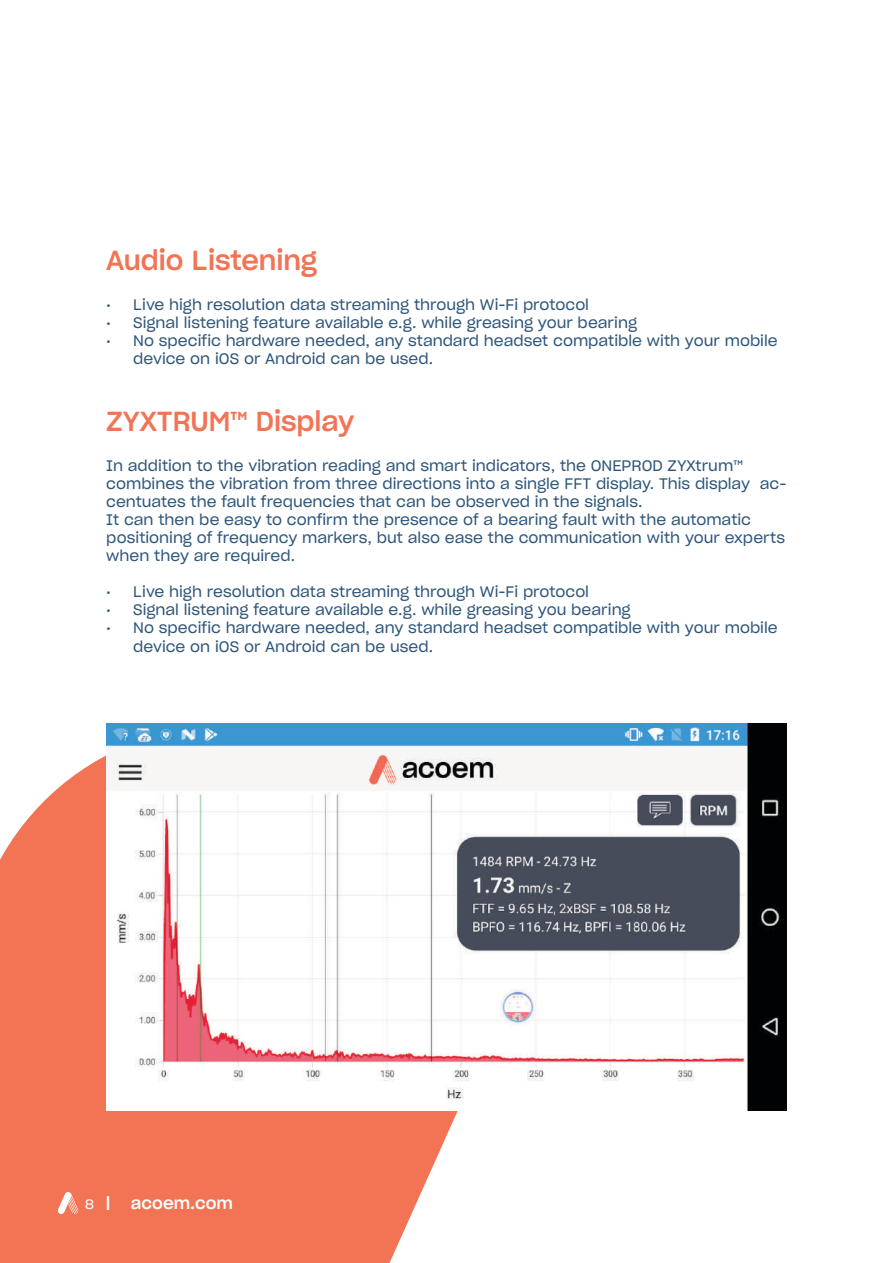
<style>
.page{position:relative;width:893px;height:1263px;background:#fff}
.page>*{position:absolute;margin:0;border:0;box-sizing:border-box;transform-origin:0 0}
.t1{font:27px "Sharp Grotesk Medium 20";color:#f37355}
.t2{font:16.5px "Sharp Grotesk Medium 20";letter-spacing:.005em;color:#fff}
.t3{font:15px/18px "Sharp Grotesk Book 20";color:#2e567b}
.s1{font-family:"Sharp Grotesk Book 20";font-size:13.5px}
</style>
<div class="page">
<svg style="left:0;top:723px;width:525px;height:540px;fill:#f37355"></svg>
<img style="left:106px;top:724px;width:681px;height:387px">
<svg style="left:57px;top:1191px;width:21px;height:23px"></svg>
<h1 class="t1" style="left:106px;top:238px;width:212px">Audio Listening</h1>
<p class="t3" style="left:106px;top:295px;width:484px">• Live high resolution data streaming through Wi-Fi protocol</p>
<p class="t3" style="left:106px;top:313px;width:532px">• Signal listening feature available e.g. while greasing your bearing</p>
<p class="t3" style="left:133px;top:331px;width:646px;text-indent:-27px">• No specific hardware needed, any standard headset compatible with your mobile device on iOS or Android can be used.</p>
<h1 class="t1" style="left:106px;top:398px;width:249px">ZYXTRUM™ Display</h1>
<p class="t3" style="left:106px;top:456px;width:682px">In addition to the vibration reading and smart indicators, the ONEPROD ZYXtrum™ combines the vibration from three directions into a single FFT display. This display ac&shy;centuates the fault frequencies that can be observed in the signals.<br>It can then be easy to confirm the presence of a bearing fault with the automatic positioning of frequency markers, but also ease the communication with your experts when they are required.</p>
<p class="t3" style="left:106px;top:582px;width:484px">• Live high resolution data streaming through Wi-Fi protocol</p>
<p class="t3" style="left:106px;top:600px;width:526px">• Signal listening feature available e.g. while greasing you bearing</p>
<p class="t3" style="left:133px;top:617px;width:646px;line-height:19.5px;text-indent:-27px">• No specific hardware needed, any standard headset compatible with your mobile device on iOS or Android can be used.</p>
<p class="t2" style="left:85px;top:1189px;width:149px"><span class="s1">8</span> | acoem.com</p>
</div>
